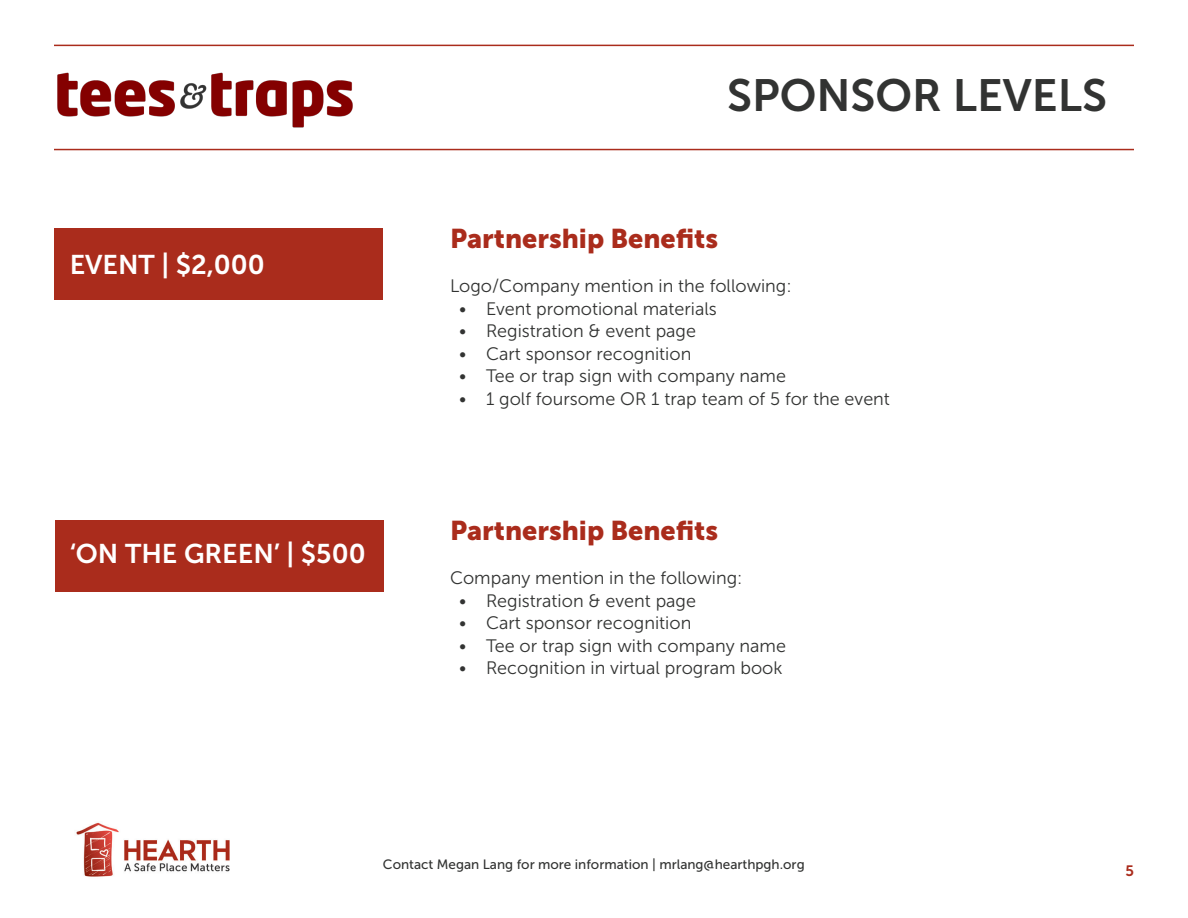
<style>
.page{position:relative;width:1188px;height:918px;background:#fff}
.page>*{position:absolute;margin:0;border:0;box-sizing:border-box;transform-origin:0 0}
.t1{font:45px "Museo Sans 700";color:#323332}
.t2{font:27px "Museo Sans 900";color:#aa2c1c}
.t3{font:27px "Museo Sans 700";color:#fff}
.t4{font:18px "Museo Sans 300";color:#323332}
.t5{font:15px "Museo Sans 700";color:#aa2c1c}
.t6{font:13.5px "Museo Sans 500";color:#323332}
</style>
<div class="page">
<img style="left:76px;top:822px;width:154px;height:55px">
<hr style="left:54px;top:45px;width:1080px;height:1px;background:#aa2c1c">
<hr style="left:54px;top:149px;width:1080px;height:1px;background:#aa2c1c">
<img style="left:57px;top:72px;width:296px;height:56px">
<div style="left:56px;top:520px;width:328px;height:72px;background:#aa2c1c"></div>
<div style="left:54px;top:228px;width:329px;height:72px;background:#aa2c1c"></div>
<p class="t3" style="left:70px;top:250px;width:197px">EVENT | $2,000</p>
<p class="t3" style="left:70px;top:539px;width:297px">‘ON THE GREEN’ | $500</p>
<p class="t1" style="left:727px;top:71px;width:381px">SPONSOR LEVELS</p>
<p class="t2" style="left:450px;top:223px;width:270px">Partnership Benefits</p>
<p class="t4" style="left:450px;top:276px;width:343px">Logo/Company mention in the following:</p>
<p class="t4" style="left:459px;top:299px;width:259px">• Event promotional materials</p>
<p class="t4" style="left:459px;top:321px;width:239px">• Registration &amp; event page</p>
<p class="t4" style="left:459px;top:344px;width:234px">• Cart sponsor recognition</p>
<p class="t4" style="left:459px;top:366px;width:329px">• Tee or trap sign with company name</p>
<p class="t4" style="left:459px;top:389px;width:433px">• 1 golf foursome OR 1 trap team of 5 for the event</p>
<p class="t2" style="left:450px;top:516px;width:270px">Partnership Benefits</p>
<p class="t4" style="left:450px;top:569px;width:294px">Company mention in the following:</p>
<p class="t4" style="left:459px;top:591px;width:239px">• Registration &amp; event page</p>
<p class="t4" style="left:459px;top:614px;width:234px">• Cart sponsor recognition</p>
<p class="t4" style="left:459px;top:636px;width:329px">• Tee or trap sign with company name</p>
<p class="t4" style="left:459px;top:659px;width:325px">• Recognition in virtual program book</p>
<p class="t6" style="left:383px;top:857px;width:423px">Contact Megan Lang for more information | mrlang@hearthpgh.org</p>
<p class="t5" style="left:1125px;top:862px;width:10px">5</p>
</div>
